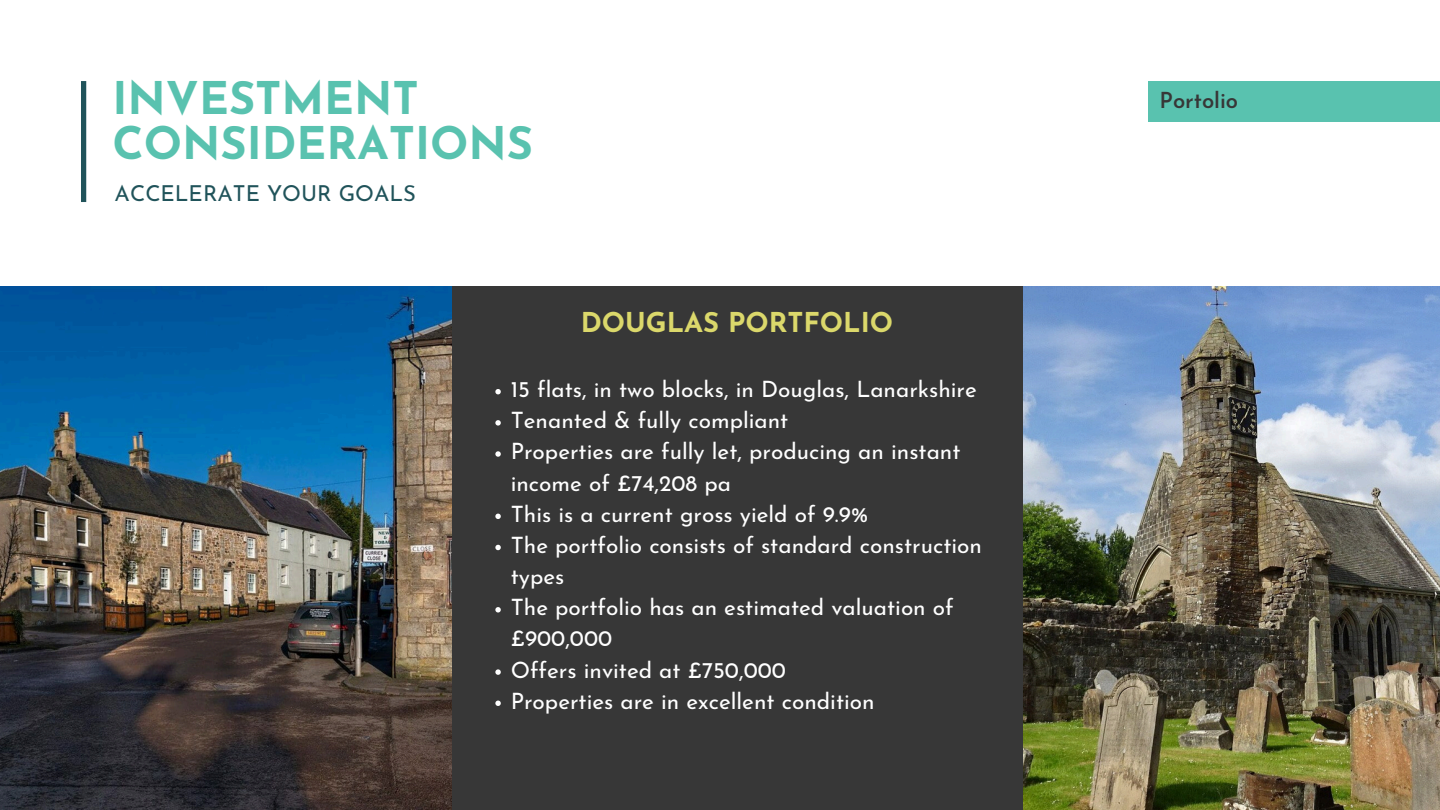
<style>
.page{position:relative;width:1440px;height:810px;background:#fff}
.page>*{position:absolute;margin:0;border:0;box-sizing:border-box;transform-origin:0 0}
.t1{font:700 45px/45px "Josefin Sans";color:#59c2af}
.t2{font:700 27.3px "Josefin Sans";color:#dbd86b}
.t3{font:22.6px/31.2px "Josefin Sans";color:#fff}
.t4{font:22px "Josefin Sans";color:#20535a}
.t5{font:600 22px "Josefin Sans";color:#373737}
</style>
<div class="page">
<div style="left:81px;top:81px;width:5px;height:121px;background:#20535a"></div>
<img style="left:1023px;top:286px;width:417px;height:524px">
<div style="left:435px;top:286px;width:588px;height:524px;background:#373737"></div>
<div style="left:1149px;top:81px;width:291px;height:40px;background:#59c2af"></div>
<img style="left:0;top:286px;width:452px;height:524px">
<svg style="left:495px;top:389px;width:6px;height:5px"></svg>
<svg style="left:495px;top:420px;width:6px;height:6px"></svg>
<svg style="left:495px;top:451px;width:6px;height:6px"></svg>
<svg style="left:495px;top:514px;width:6px;height:5px"></svg>
<svg style="left:495px;top:545px;width:6px;height:5px"></svg>
<svg style="left:495px;top:607px;width:6px;height:6px"></svg>
<svg style="left:495px;top:669px;width:6px;height:6px"></svg>
<svg style="left:495px;top:701px;width:6px;height:5px"></svg>
<p class="t1" style="left:112px;top:80px;width:422px">INVESTMENT<br>CONSIDERATIONS</p>
<p class="t4" style="left:115px;top:184px;width:303px">ACCELERATE YOUR GOALS</p>
<p class="t2" style="left:581px;top:312px;width:314px">DOUGLAS PORTFOLIO</p>
<h1 class="t3" style="left:511px;top:376px;width:468px">15 flats, in two blocks, in Douglas, Lanarkshire</h1>
<h3 class="t3" style="left:511px;top:407px;width:279px">Tenanted &amp; fully compliant</h3>
<h4 class="t3" style="left:511px;top:438px;width:451px">Properties are fully let, producing an instant income of £74,208 pa</h4>
<p class="t3" style="left:511px;top:500px;width:359px">This is a current gross yield of 9.9%</p>
<h2 class="t3" style="left:511px;top:532px;width:473px">The portfolio consists of standard construction types</h2>
<p class="t3" style="left:511px;top:594px;width:445px">The portfolio has an estimated valuation of £900,000</p>
<p class="t3" style="left:511px;top:656px;width:277px">Offers invited at £750,000</p>
<p class="t3" style="left:511px;top:687px;width:365px">Properties are in excellent condition</p>
<p class="t5" style="left:1160px;top:92px;width:80px">Portolio</p>
</div>
